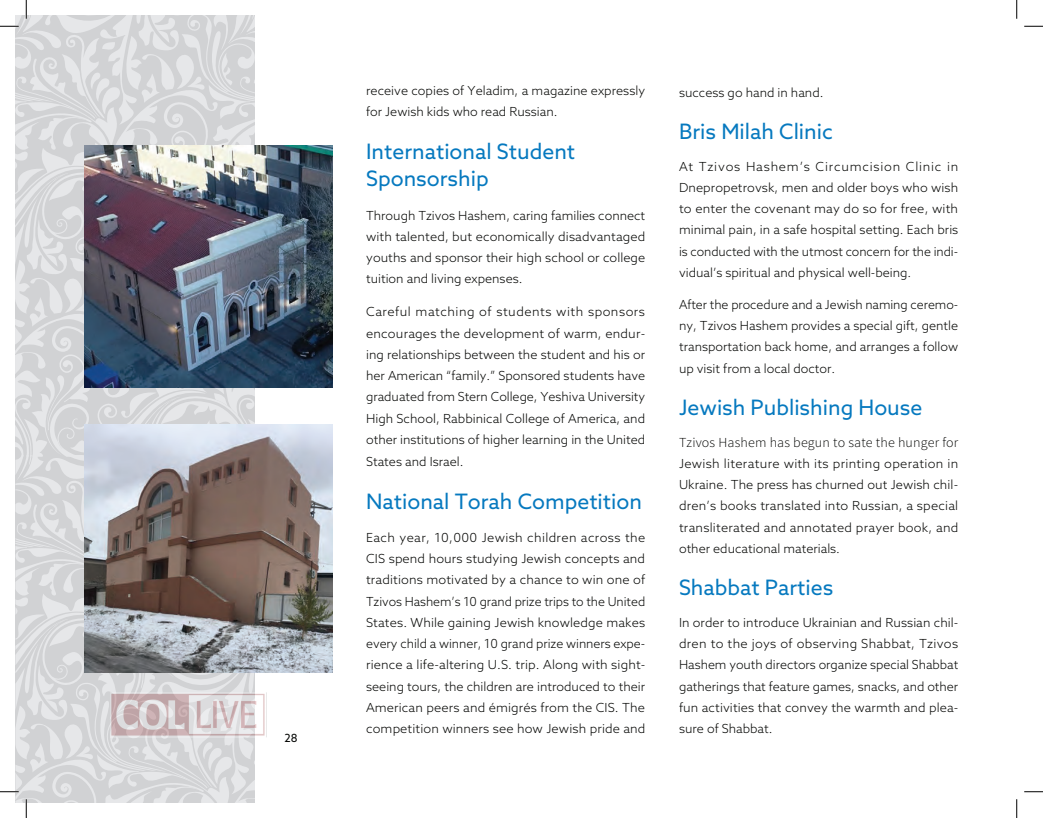
<style>
.page{position:relative;width:1043px;height:818px;background:#fff}
.page>*{position:absolute;margin:0;border:0;box-sizing:border-box;transform-origin:0 0}
.t1{font:21.25px/27.5px "Azo Sans";color:#0679bf}
.t2{font:300 13.75px "Source Sans Pro";letter-spacing:.01em;color:#040503}
.t3{font:300 12.5px/21.2px "Azo Sans";color:#040503;text-align:justify}
.t4{font:11.25px "Azo Sans";color:#040503}
</style>
<div class="page">
<img style="left:255px;top:146px;width:77px;height:241px">
<img style="left:255px;top:425px;width:77px;height:247px">
<svg style="left:1024px;top:25px;width:18px;height:2px"></svg>
<svg style="left:1024px;top:791px;width:18px;height:1px"></svg>
<svg style="left:0;top:0;width:255px;height:818px;background:#b5b4b9"></svg>
<svg style="left:1016px;top:0;width:1px;height:19px"></svg>
<svg style="left:1016px;top:799px;width:1px;height:19px"></svg>
<img style="left:110px;top:693px;width:155px;height:44px">
<p class="t4" style="left:284px;top:730px;width:15px">28</p>
<p class="t3" style="left:366px;top:79px;width:280px">receive copies of Yeladim, a magazine expressly for Jewish kids who read Russian.</p>
<h1 class="t1" style="left:366px;top:137px;width:211px">International Student<br>Sponsorship</h1>
<p class="t3" style="left:366px;top:204px;width:281px">Through Tzivos Hashem, caring families connect with talented, but economically disadvantaged youths and sponsor their high school or college tuition and living expenses.</p>
<p class="t3" style="left:366px;top:301px;width:281px">Careful matching of students with sponsors encourages the development of warm, endur&shy;ing relationships between the student and his or her American “family.” Sponsored students have graduated from Stern College, Yeshiva University High School, Rabbinical College of America, and other institutions of higher learning in the United States and Israel.</p>
<h1 class="t1" style="left:366px;top:487px;width:277px">National Torah Competition</h1>
<p class="t3" style="left:366px;top:526px;width:281px">Each year, 10,000 Jewish children across the CIS spend hours studying Jewish concepts and traditions motivated by a chance to win one of Tzivos Hashem’s 10 grand prize trips to the United States. While gaining Jewish knowledge makes every child a winner, 10 grand prize winners expe&shy;rience a life-altering U.S. trip. Along with sight&shy;seeing tours, the children are introduced to their American peers and émigrés from the CIS. The competition winners see how Jewish pride and</p>
<p class="t3" style="left:679px;top:81px;width:146px">success go hand in hand.</p>
<h1 class="t1" style="left:679px;top:117px;width:155px">Bris Milah Clinic</h1>
<p class="t3" style="left:679px;top:155px;width:281px">At Tzivos Hashem’s Circumcision Clinic in Dnepropetrovsk, men and older boys who wish to enter the covenant may do so for free, with minimal pain, in a safe hospital setting. Each bris is conducted with the utmost concern for the indi&shy;vidual’s spiritual and physical well-being.</p>
<p class="t3" style="left:679px;top:293px;width:281px">After the procedure and a Jewish naming ceremo&shy;ny, Tzivos Hashem provides a special gift, gentle transportation back home, and arranges a follow up visit from a local doctor.</p>
<h1 class="t1" style="left:679px;top:393px;width:245px">Jewish Publishing House</h1>
<p class="t2" style="left:679px;top:433px;width:281px">Tzivos Hashem has begun to sate the hunger for</p>
<p class="t3" style="left:679px;top:452px;width:281px">Jewish literature with its printing operation in Ukraine. The press has churned out Jewish chil&shy;dren’s books translated into Russian, a special transliterated and annotated prayer book, and other educational materials.</p>
<h1 class="t1" style="left:679px;top:573px;width:156px">Shabbat Parties</h1>
<p class="t3" style="left:679px;top:611px;width:281px">In order to introduce Ukrainian and Russian chil&shy;dren to the joys of observing Shabbat, Tzivos Hashem youth directors organize special Shabbat gatherings that feature games, snacks, and other fun activities that convey the warmth and plea&shy;sure of Shabbat.</p>
</div>
